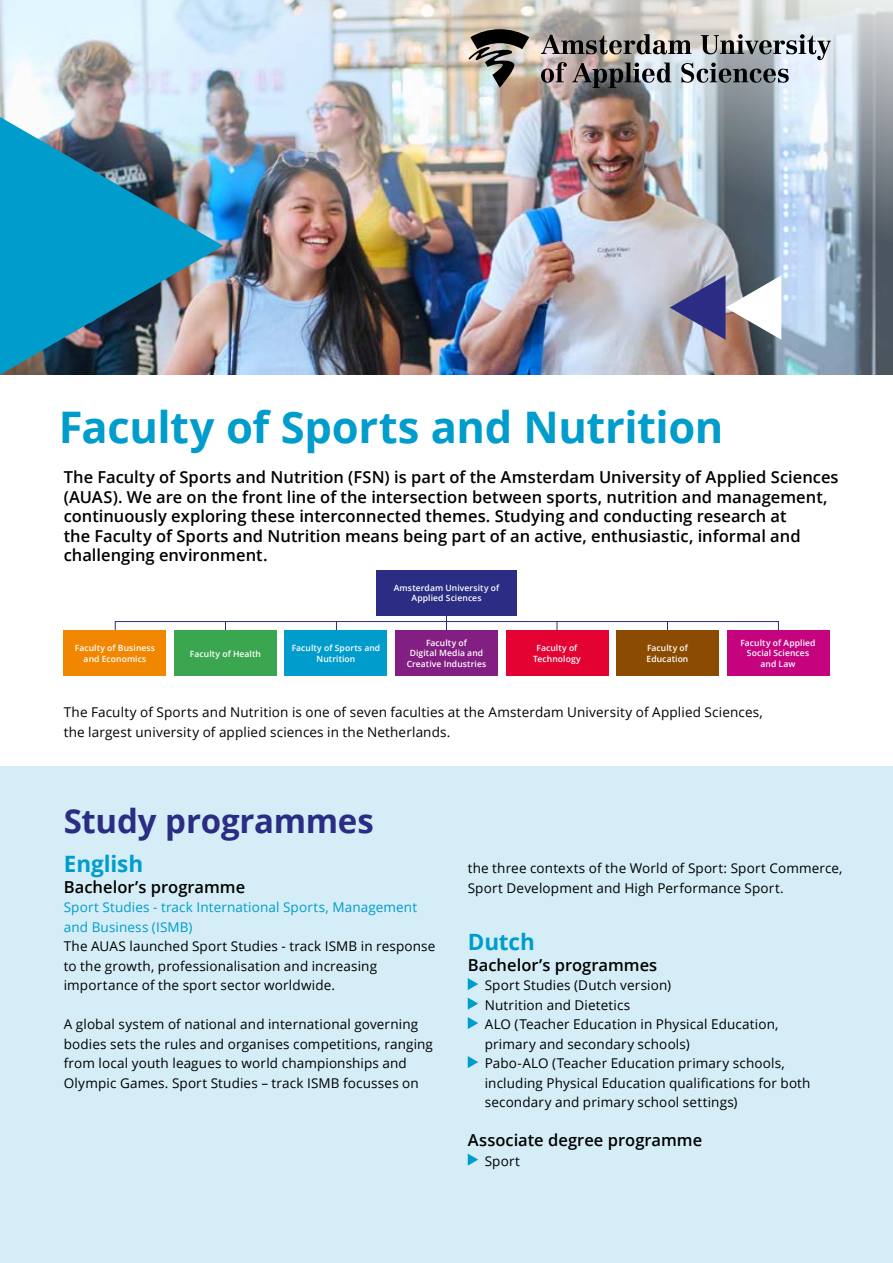
<style>
.page{position:relative;width:893px;height:1263px;background:#fff}
.page>*{position:absolute;margin:0;border:0;box-sizing:border-box;transform-origin:0 0}
.kop_35{font:700 43.5px "Open Sans";letter-spacing:-.01em;color:#009dcc}
.kop_22{font:700 33px "Open Sans";letter-spacing:-.005em;color:#2a2d83}
.kopje_15{font:700 22.5px "Open Sans";letter-spacing:-.005em;color:#009dcc}
.semi_plat_11{font:600 16.5px/19.5px "Open Sans";color:#000}
.plat{font:13.5px/19.5px "Open Sans";letter-spacing:.01em;color:#000}
.ins{font:13.5px/19.5px "Open Sans";letter-spacing:.01em;color:#000}
.plat_kleur{font:13.5px/19.5px "Open Sans";letter-spacing:.01em;color:#009dcc}
.t1{font:600 8.55px/10.5px "Open Sans";letter-spacing:.01em;color:#fff;text-align:center}
</style>
<div class="page">
<div style="left:0;top:766px;width:893px;height:497px;background:#d4edf7"></div>
<svg style="left:114px;top:621px;width:665px;height:19px"></svg>
<hr style="left:446px;top:599px;width:1px;height:46px;background:#2a2d83">
<div style="left:376px;top:570px;width:141px;height:45px;background:#2a2d83"></div>
<div style="left:174px;top:630px;width:103px;height:46px;background:#3ba650"></div>
<div style="left:285px;top:630px;width:102px;height:46px;background:#009dcc"></div>
<div style="left:395px;top:630px;width:103px;height:46px;background:#831f82"></div>
<div style="left:506px;top:630px;width:102px;height:46px;background:#e40233"></div>
<div style="left:616px;top:630px;width:103px;height:46px;background:#8b4b00"></div>
<div style="left:64px;top:630px;width:102px;height:46px;background:#f18700"></div>
<div style="left:727px;top:630px;width:102px;height:46px;background:#c6037f"></div>
<img style="left:0;top:0;width:893px;height:375px">
<svg style="left:468px;top:978px;width:10px;height:12px"></svg>
<svg style="left:468px;top:997px;width:10px;height:13px"></svg>
<svg style="left:468px;top:1017px;width:10px;height:12px"></svg>
<svg style="left:468px;top:1056px;width:10px;height:12px"></svg>
<svg style="left:468px;top:1153px;width:10px;height:13px"></svg>
<svg style="left:670px;top:275px;width:111px;height:65px"></svg>
<img style="left:34px;top:0;width:859px;height:269px">
<img style="left:0;top:117px;width:223px;height:258px">
<svg style="left:541px;top:34px;width:290px;height:54px;background:#98999b"></svg>
<svg style="left:468px;top:29px;width:61px;height:59px;background:#857e74"></svg>
<p class="kop_35" style="left:59px;top:396px;width:666px">Faculty of Sports and Nutrition</p>
<p class="semi_plat_11" style="left:64px;top:467px;width:776px">The Faculty of Sports and Nutrition (FSN) is part of the Amsterdam University of Applied Sciences (AUAS). We are on the front line of the intersection between sports, nutrition and management, continuously exploring these interconnected themes. Studying and conducting research at<br>the Faculty of Sports and Nutrition means being part of an active, enthusiastic, informal and challenging environment.</p>
<p class="t1" style="left:394px;top:582px;width:107px">Amsterdam University of<br>Applied Sciences</p>
<p class="t1" style="left:75px;top:642px;width:82px">Faculty of Business and Economics</p>
<p class="t1" style="left:740px;top:637px;width:77px">Faculty of Applied<br>Social Sciences and Law</p>
<p class="t1" style="left:190px;top:648px;width:72px">Faculty of Health</p>
<p class="t1" style="left:292px;top:643px;width:90px">Faculty of Sports and<br>Nutrition</p>
<p class="t1" style="left:407px;top:637px;width:81px">Faculty of<br>Digital Media and<br>Creative Industries</p>
<p class="t1" style="left:533px;top:643px;width:49px">Faculty of<br>Technology</p>
<p class="t1" style="left:647px;top:642px;width:43px;text-align:left">Faculty of<br>Education</p>
<p class="plat" style="left:64px;top:702px;width:701px">The Faculty of Sports and Nutrition is one of seven faculties at the Amsterdam University of Applied Sciences, the largest university of applied sciences in the Netherlands.</p>
<p class="kop_22" style="left:64px;top:797px;width:312px">Study programmes</p>
<p class="kopje_15" style="left:64px;top:847px;width:81px">English</p>
<p class="semi_plat_11" style="left:64px;top:876px;width:183px">Bachelor’s programme</p>
<p class="plat_kleur" style="left:64px;top:897px;width:355px">Sport Studies - track International Sports, Management and Business (ISMB)</p>
<p class="plat" style="left:64px;top:936px;width:373px">The AUAS launched Sport Studies - track ISMB in response to the growth, professionalisation and increasing importance of the sport sector worldwide.</p>
<p class="plat" style="left:64px;top:1014px;width:371px">A global system of national and international governing bodies sets the rules and organises competitions, ranging from local youth leagues to world championships and Olympic Games. Sport Studies – track ISMB focusses on</p>
<p class="plat" style="left:468px;top:858px;width:376px">the three contexts of the World of Sport: Sport Commerce,<br>Sport Development and High Performance Sport.</p>
<p class="kopje_15" style="left:468px;top:925px;width:69px">Dutch</p>
<p class="semi_plat_11" style="left:468px;top:954px;width:191px">Bachelor’s programmes</p>
<p class="ins" style="left:485px;top:975px;width:188px">Sport Studies (Dutch version)</p>
<p class="ins" style="left:485px;top:995px;width:147px">Nutrition and Dietetics</p>
<p class="ins" style="left:485px;top:1014px;width:295px">ALO (Teacher Education in Physical Education, primary and secondary schools)</p>
<p class="ins" style="left:485px;top:1053px;width:327px">Pabo-ALO (Teacher Education primary schools, including Physical Education qualifications for both secondary and primary school settings)</p>
<p class="semi_plat_11" style="left:468px;top:1130px;width:236px">Associate degree programme</p>
<p class="ins" style="left:485px;top:1151px;width:37px">Sport</p>
</div>
